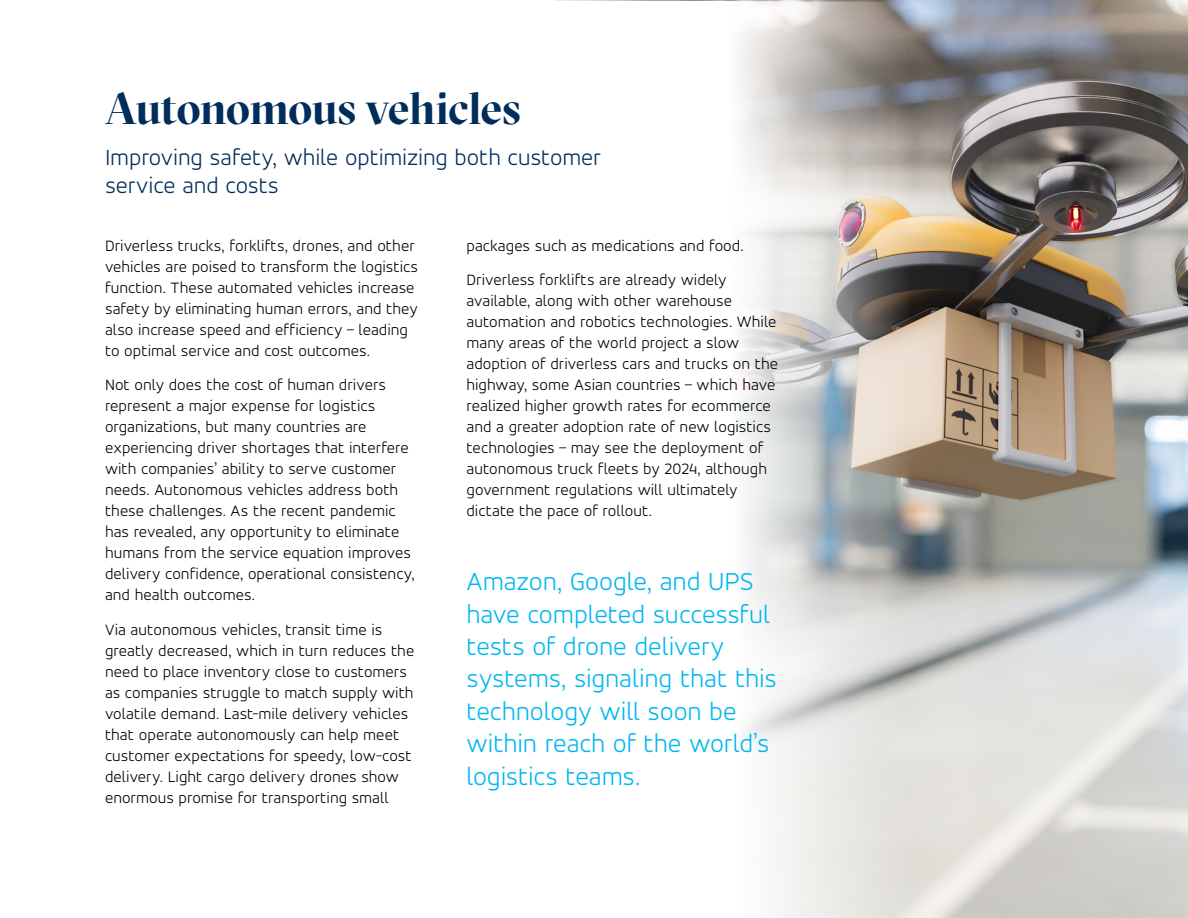
<style>
.page{position:relative;width:1188px;height:918px;background:#fff}
.page>*{position:absolute;margin:0;border:0;box-sizing:border-box;transform-origin:0 0}
.t1{font:700 45px "GT Sectra Display";letter-spacing:-.015em;color:#002d5b}
.t2{font:300 27px/32.4px "Accord Alternate";letter-spacing:-.005em;color:#00b7f1}
.t3{font:300 24px/28.5px "Accord Alternate";letter-spacing:-.005em;color:#002d5b}
.t4{font:300 16.5px/21px "Accord Alternate";letter-spacing:.005em;color:#000}
</style>
<div class="page">
<img style="left:1095px;top:0;width:93px;height:918px">
<svg style="left:555px;top:0;width:540px;height:918px"></svg>
<h1 class="t1" style="left:105px;top:81px;width:417px">Autonomous vehicles</h1>
<h3 class="t3" style="left:105px;top:142px;width:497px">Improving safety, while optimizing both customer service and costs</h3>
<p class="t4" style="left:105px;top:235px;width:315px">Driverless trucks, forklifts, drones, and other vehicles are poised to transform the logistics function. These automated vehicles increase safety by eliminating human errors, and they also increase speed and efficiency – leading to optimal service and cost outcomes.</p>
<p class="t4" style="left:105px;top:374px;width:311px">Not only does the cost of human drivers represent a major expense for logistics organizations, but many countries are experiencing driver shortages that interfere with companies’ ability to serve customer needs. Autonomous vehicles address both these challenges. As the recent pandemic has revealed, any opportunity to eliminate humans from the service equation improves delivery confidence, operational consistency, and health outcomes.</p>
<p class="t4" style="left:105px;top:619px;width:311px">Via autonomous vehicles, transit time is greatly decreased, which in turn reduces the need to place inventory close to customers as companies struggle to match supply with volatile demand. Last-mile delivery vehicles that operate autonomously can help meet customer expectations for speedy, low-cost delivery. Light cargo delivery drones show enormous promise for transporting small</p>
<p class="t4" style="left:466px;top:228px;width:279px;line-height:34.5px">packages such as medications and food.<br>Driverless forklifts are already widely</p>
<p class="t4" style="left:466px;top:290px;width:313px">available, along with other warehouse automation and robotics technologies. While many areas of the world project a slow adoption of driverless cars and trucks on the highway, some Asian countries – which have realized higher growth rates for ecommerce and a greater adoption rate of new logistics technologies – may see the deployment of autonomous truck fleets by 2024, although government regulations will ultimately dictate the pace of rollout.</p>
<h2 class="t2" style="left:466px;top:565px;width:312px">Amazon, Google, and UPS have completed successful tests of drone delivery systems, signaling that this technology will soon be within reach of the world’s logistics teams.</h2>
</div>
